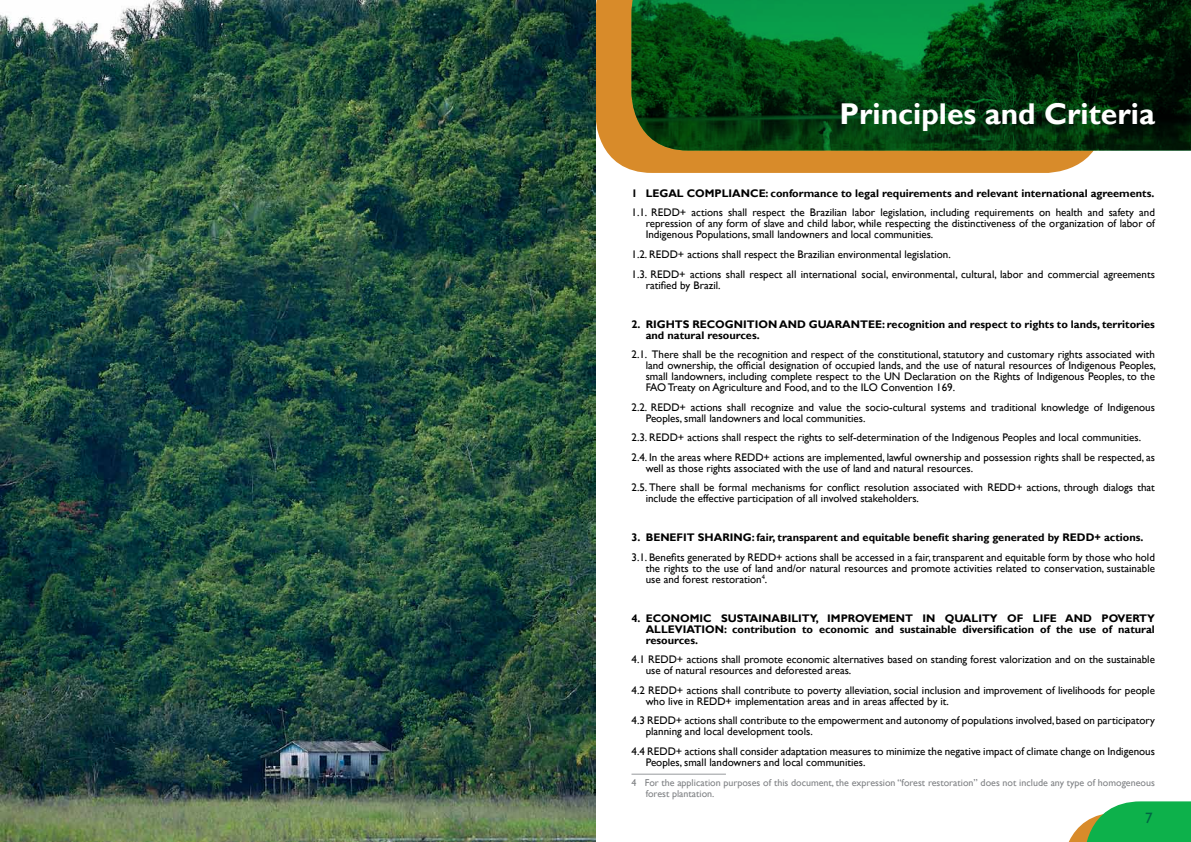
<style>
.page{position:relative;width:1191px;height:842px;background:#fff}
.page>*{position:absolute;margin:0;border:0;box-sizing:border-box;transform-origin:0 0}
.t1{font:700 30px "Gill Sans";color:#fff}
.t2{font:15px "Gill Sans";color:#006543}
.t3{font:11px/11px "Gill Sans";color:#000}
.t4{font:700 11px/11px "Gill Sans";color:#000}
.t5{font:10px/11px "Gill Sans";color:#808285}
</style>
<div class="page">
<svg style="left:1068px;top:801px;width:123px;height:41px"></svg>
<svg style="left:595px;top:0;width:499px;height:173px;background:#d28e36"></svg>
<img style="left:631px;top:0;width:560px;height:151px">
<img style="left:0;top:0;width:595px;height:842px">
<hr style="left:631px;top:774px;width:95px;height:1px;background:#97999c">
<h1 class="t1" style="left:839px;top:97px;width:317px">Principles and Criteria</h1>
<p class="t4" style="left:631px;top:188px;width:524px">1 LEGAL COMPLIANCE: conformance to legal requirements and relevant international agreements.</p>
<p class="t3" style="left:645px;top:207px;width:511px;text-align:justify;text-indent:-14px">1.1. REDD+ actions shall respect the Brazilian labor legislation, including requirements on health and safety and repression of any form of slave and child labor, while respecting the distinctiveness of the organization of labor of Indigenous Populations, small landowners and local communities.</p>
<p class="t3" style="left:631px;top:244px;width:525px;line-height:19.5px">1.2. REDD+ actions shall respect the Brazilian environmental legislation.<br>1.3. REDD+ actions shall respect all international social, environmental, cultural, labor and commercial agreements</p>
<p class="t3" style="left:645px;top:279px;width:76px">ratified by Brazil.</p>
<p class="t4" style="left:645px;top:318px;width:511px;text-indent:-14px">2. RIGHTS RECOGNITION AND GUARANTEE: recognition and respect to rights to lands, territories and natural resources.</p>
<p class="t3" style="left:645px;top:349px;width:512px;text-align:justify;text-indent:-14px">2.1. There shall be the recognition and respect of the constitutional, statutory and customary rights associated with land ownership, the official designation of occupied lands, and the use of natural resources of Indigenous Peoples, small landowners, including complete respect to the UN Declaration on the Rights of Indigenous Peoples, to the FAO Treaty on Agriculture and Food, and to the ILO Convention 169.</p>
<p class="t3" style="left:645px;top:401px;width:511px;text-indent:-14px">2.2. REDD+ actions shall recognize and value the socio-cultural systems and traditional knowledge of Indigenous<br>Peoples, small landowners and local communities.</p>
<p class="t3" style="left:631px;top:427px;width:525px;line-height:19.5px">2.3. REDD+ actions shall respect the rights to self-determination of the Indigenous Peoples and local communities.<br>2.4. In the areas where REDD+ actions are implemented, lawful ownership and possession rights shall be respected, as</p>
<p class="t3" style="left:631px;top:458px;width:525px;line-height:19.5px;text-indent:14px">well as those rights associated with the use of land and natural resources.<br>2.5. There shall be formal mechanisms for conflict resolution associated with REDD+ actions, through dialogs that</p>
<p class="t3" style="left:645px;top:493px;width:275px">include the effective participation of all involved stakeholders.</p>
<p class="t4" style="left:631px;top:532px;width:513px">3. BENEFIT SHARING: fair, transparent and equitable benefit sharing generated by REDD+ actions.</p>
<p class="t3" style="left:645px;top:551px;width:511px;text-align:justify;text-indent:-14px">3.1. Benefits generated by REDD+ actions shall be accessed in a fair, transparent and equitable form by those who hold the rights to the use of land and/or natural resources and promote activities related to conservation, sustainable use and forest restoration<sup>4</sup>.</p>
<p class="t4" style="left:645px;top:612px;width:511px;text-align:justify;text-indent:-14px">4. ECONOMIC SUSTAINABILITY, IMPROVEMENT IN QUALITY OF LIFE AND POVERTY ALLEVIATION: contribution to economic and sustainable diversification of the use of natural resources.</p>
<p class="t3" style="left:645px;top:654px;width:511px;text-indent:-14px">4.1 REDD+ actions shall promote economic alternatives based on standing forest valorization and on the sustainable use of natural resources and deforested areas.</p>
<p class="t3" style="left:645px;top:684px;width:511px;text-indent:-14px">4.2 REDD+ actions shall contribute to poverty alleviation, social inclusion and improvement of livelihoods for people who live in REDD+ implementation areas and in areas affected by it.</p>
<p class="t3" style="left:645px;top:715px;width:511px;text-indent:-14px">4.3 REDD+ actions shall contribute to the empowerment and autonomy of populations involved, based on participatory planning and local development tools.</p>
<p class="t3" style="left:645px;top:745px;width:511px;text-indent:-14px">4.4 REDD+ actions shall consider adaptation measures to minimize the negative impact of climate change on Indigenous<br>Peoples, small landowners and local communities.</p>
<p class="t5" style="left:645px;top:777px;width:511px;text-indent:-14px">4 For the application purposes of this document, the expression “forest restoration” does not include any type of homogeneous forest plantation.</p>
<h2 class="t2" style="left:1145px;top:809px;width:9px">7</h2>
</div>
